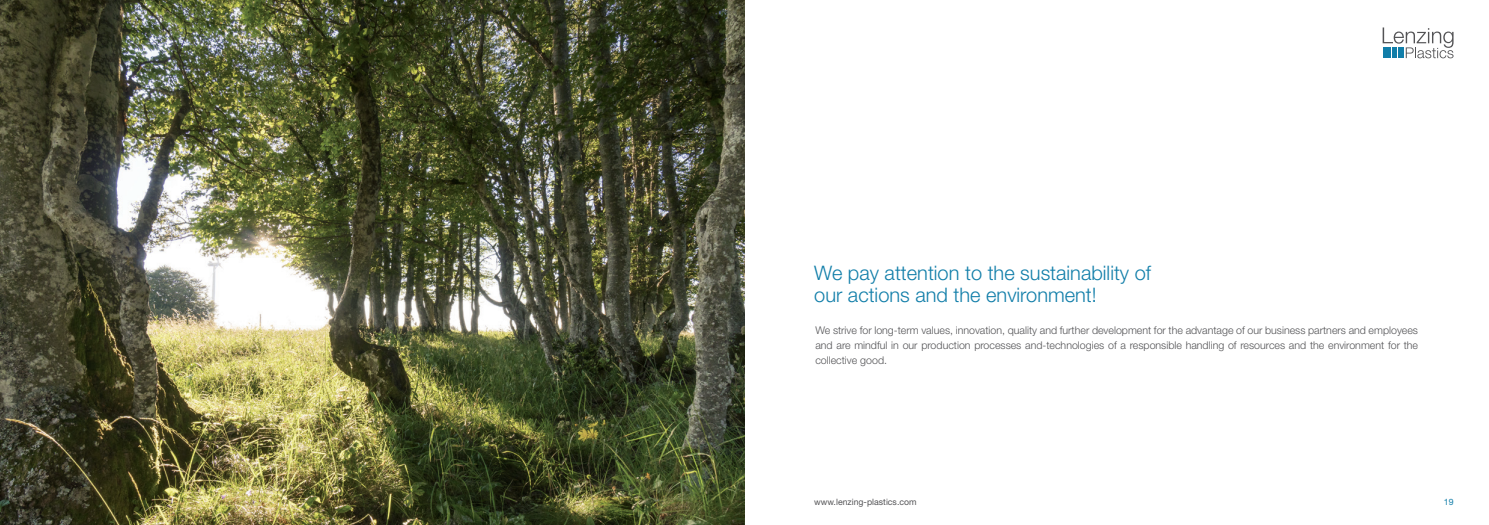
<style>
.page{position:relative;width:1489px;height:525px;background:#fff}
.page>*{position:absolute;margin:0;border:0;box-sizing:border-box;transform-origin:0 0}
.t1{font:300 20px/21.2px "Helvetica Neue LT Pro";color:#117ea9}
.t2{font:300 10.62px/15px "Helvetica Neue LT Pro";color:#535355;text-align:justify}
.t3{font:8.75px "Helvetica Neue LT Pro";color:#535355}
.t4{font:8.75px "Helvetica Neue LT Pro";color:#117ea9}
</style>
<div class="page">
<svg style="left:1382px;top:27px;width:71px;height:31px"></svg>
<img style="left:0;top:0;width:744px;height:524px">
<p class="t1" style="left:814px;top:262px;width:338px">We pay attention to the sustainability of our actions and the environment!</p>
<p class="t2" style="left:815px;top:322px;width:604px">We strive for long-term values, innovation, quality and further development for the advantage of our business partners and employees and are mindful in our production processes and-technologies of a responsible handling of resources and the environment for the collective good.</p>
<p class="t3" style="left:814px;top:496px;width:104px">www.lenzing-plastics.com</p>
<p class="t4" style="left:1443px;top:496px;width:11px">19</p>
</div>
